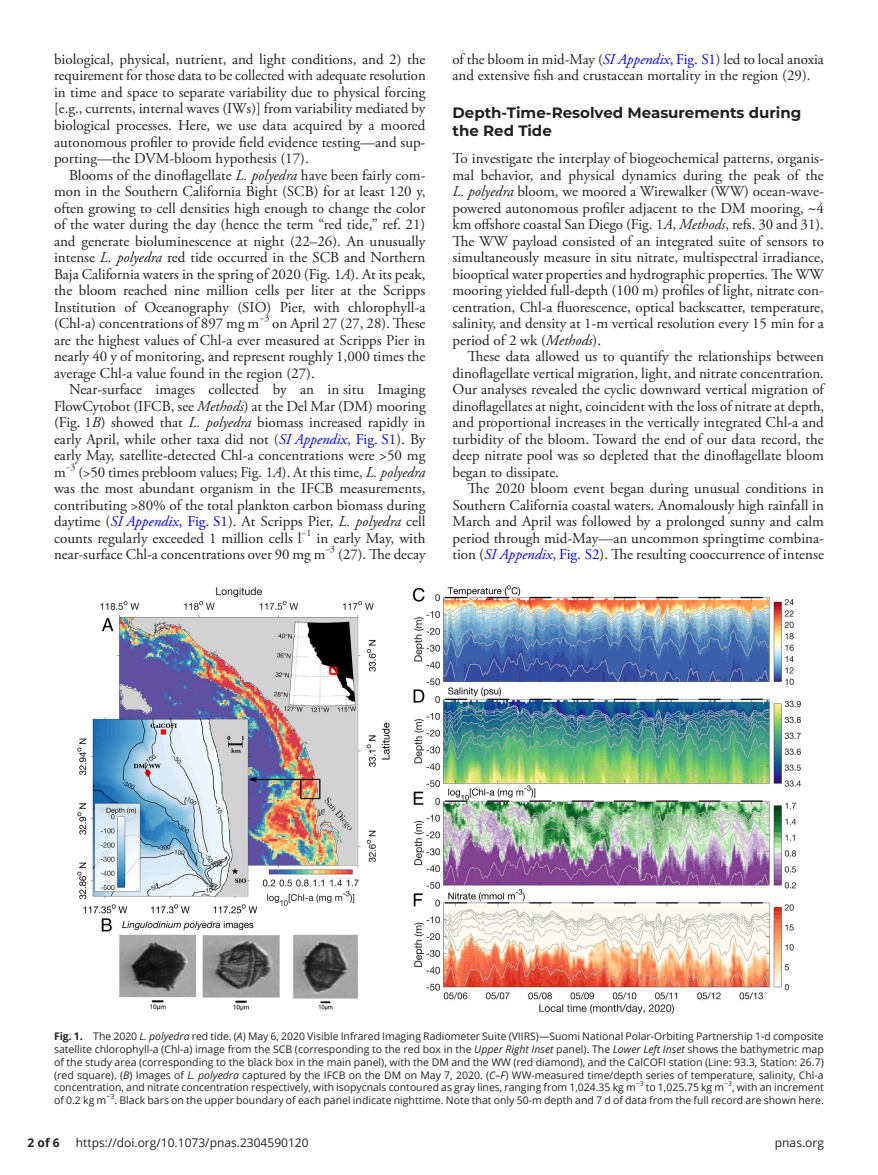
<style>
.page{position:relative;width:878px;height:1175px;background:#fff}
.page>*{position:absolute;margin:0;border:0;box-sizing:border-box;transform-origin:0 0}
.t1{font:15px/16.5px "Adobe Garamond Pro";color:#231f20;text-align:justify}
.t2{font:700 15px/18px "Montserrat";color:#231f20}
.t3{font:12px "Open Sans";color:#231f20}
.t4{font:700 12px "Open Sans";color:#231f20}
.t5{font:10.5px/12.8px "Open Sans";color:#231f20;text-align:justify}
.t6{font:10.05px "Adobe Garamond Pro";color:#231f20}
.t7{font:7.05px "Open Sans";color:#231f20}
.s1{font-style:italic}
.s2{font-style:italic;color:#00f}
.s3{color:#00f}
.s4{font-family:"STIX"}
.s5{font-weight:700}
</style>
<div class="page">
<img style="left:77px;top:585px;width:724px;height:429px">
<p class="t1" style="left:54px;top:51px;width:373px">biological, physical, nutrient, and light conditions, and 2) the requirement for those data to be collected with adequate resolution in time and space to separate variability due to physical forcing [e.g., currents, internal waves (IWs)] from variability mediated by biological processes. Here, we use data acquired by a moored autonomous profiler to provide field evidence testing—and sup&shy;porting—the DVM-bloom hypothesis (17).</p>
<p class="t1" style="left:54px;top:167px;width:373px;text-indent:15px">Blooms of the dinoflagellate <span class="s1">L. polyedra</span> have been fairly com&shy;mon in the Southern California Bight (SCB) for at least 120 y, often growing to cell densities high enough to change the color of the water during the day (hence the term “red tide,” ref. 21) and generate bioluminescence at night (22–26). An unusually intense <span class="s1">L. polyedra</span> red tide occurred in the SCB and Northern Baja California waters in the spring of 2020 (Fig. 1<span class="s1">A</span>). At its peak, the bloom reached nine million cells per liter at the Scripps Institution of Oceanography (SIO) Pier, with chlorophyll-a (Chl-a) concentrations of 897 mg m</p>
<p class="t6" style="left:259px;top:312px;width:11px">−3</p>
<p class="t1" style="left:54px;top:315px;width:373px;text-indent:218px">on April 27 (27, 28). These are the highest values of Chl-a ever measured at Scripps Pier in nearly 40 y of monitoring, and represent roughly 1,000 times the average Chl-a value found in the region (27).</p>
<p class="t1" style="left:54px;top:381px;width:373px;text-indent:15px">Near-surface images collected by an in situ Imaging FlowCytobot (IFCB, see <span class="s1">Methods</span>) at the Del Mar (DM) mooring (Fig. 1<span class="s1">B</span>) showed that <span class="s1">L. polyedra</span> biomass increased rapidly in early April, while other taxa did not (<span class="s2">SI Appendix</span><span class="s3">, Fig. S1</span>). By early May, satellite-detected Chl-a concentrations were &gt;50 mg m</p>
<p class="t6" style="left:66px;top:460px;width:11px">−3</p>
<p class="t1" style="left:54px;top:464px;width:373px;text-indent:24px">(&gt;50 times prebloom values; Fig. 1<span class="s1">A</span>). At this time, <span class="s1">L. polyedra </span>was the most abundant organism in the IFCB measurements, contributing &gt;80% of the total plankton carbon biomass during daytime (<span class="s2">SI Appendix</span><span class="s3">, Fig. S1</span>). At Scripps Pier, <span class="s1">L. polyedra</span> cell counts regularly exceeded 1 million cells l</p>
<p class="t6" style="left:301px;top:526px;width:11px">−1</p>
<p class="t1" style="left:54px;top:530px;width:373px;text-indent:262px">in early May, with near-surface Chl-a concentrations over 90 mg m</p>
<p class="t6" style="left:325px;top:543px;width:11px">−3</p>
<p class="t1" style="left:338px;top:546px;width:89px">(27). The decay</p>
<p class="t1" style="left:452px;top:51px;width:373px">of the bloom in mid-May (<span class="s2">SI Appendix</span><span class="s3">, Fig. S1</span>) led to local anoxia and extensive fish and crustacean mortality in the region (29).</p>
<p class="t2" style="left:452px;top:103px;width:350px">Depth-Time-Resolved Measurements during the Red Tide</p>
<p class="t1" style="left:452px;top:150px;width:373px">To investigate the interplay of biogeochemical patterns, organis&shy;mal behavior, and physical dynamics during the peak of the <span class="s1">L. polyedra</span> bloom, we moored a Wirewalker (WW) ocean-wave&shy;powered autonomous profiler adjacent to the DM mooring, <span class="s4">~</span>4 km offshore coastal San Diego (Fig. 1<span class="s1">A</span>, <span class="s1">Methods</span>, refs. 30 and 31).<br>The WW payload consisted of an integrated suite of sensors to simultaneously measure in situ nitrate, multispectral irradiance, biooptical water properties and hydrographic properties. The WW mooring yielded full-depth (100 m) profiles of light, nitrate con&shy;centration, Chl-a fluorescence, optical backscatter, temperature, salinity, and density at 1-m vertical resolution every 15 min for a period of 2 wk (<span class="s1">Methods</span>).</p>
<p class="t1" style="left:452px;top:348px;width:373px;text-indent:15px">These data allowed us to quantify the relationships between dinoflagellate vertical migration, light, and nitrate concentration.<br>Our analyses revealed the cyclic downward vertical migration of dinoflagellates at night, coincident with the loss of nitrate at depth, and proportional increases in the vertically integrated Chl-a and turbidity of the bloom. Toward the end of our data record, the deep nitrate pool was so depleted that the dinoflagellate bloom began to dissipate.</p>
<p class="t1" style="left:452px;top:480px;width:373px;text-indent:15px">The 2020 bloom event began during unusual conditions in Southern California coastal waters. Anomalously high rainfall in March and April was followed by a prolonged sunny and calm period through mid-May—an uncommon springtime combina&shy;tion (<span class="s2">SI Appendix</span><span class="s3">, Fig. S2</span>). The resulting cooccurrence of intense</p>
<p class="t5" style="left:54px;top:1029px;width:771px"><span class="s5">Fig. 1.</span> The 2020 <span class="s1">L. polyedra</span> red tide. (<span class="s1">A</span>) May 6, 2020 Visible Infrared Imaging Radiometer Suite (VIIRS)—Suomi National Polar-Orbiting Partnership 1-d composite satellite chlorophyll-a (Chl-a) image from the SCB (corresponding to the red box in the <span class="s1">Upper Right Inset</span> panel). The <span class="s1">Lower Left Inset</span> shows the bathymetric map of the study area (corresponding to the black box in the main panel), with the DM and the WW (red diamond), and the CalCOFI station (Line: 93.3, Station: 26.7) (red square). (<span class="s1">B</span>) Images of <span class="s1">L. polyedra</span> captured by the IFCB on the DM on May 7, 2020. (<span class="s1">C</span>–<span class="s1">F</span>) WW-measured time/depth series of temperature, salinity, Chl-a concentration, and nitrate concentration respectively, with isopycnals contoured as gray lines, ranging from 1,024.35 kg m</p>
<p class="t7" style="left:635px;top:1079px;width:9px">−3</p>
<p class="t5" style="left:645px;top:1080px;width:80px">to 1,025.75 kg m</p>
<p class="t7" style="left:724px;top:1079px;width:9px">−3</p>
<p class="t5" style="left:731px;top:1080px;width:93px">, with an increment</p>
<p class="t5" style="left:54px;top:1093px;width:54px">of 0.2 kg m</p>
<p class="t7" style="left:106px;top:1091px;width:9px">−3</p>
<p class="t5" style="left:114px;top:1093px;width:710px">. Black bars on the upper boundary of each panel indicate nighttime. Note that only 50-m depth and 7 d of data from the full record are shown here.</p>
<p class="t4" style="left:28px;top:1134px;width:34px">2 of 6</p>
<p class="t3" style="left:76px;top:1134px;width:234px">https://doi.org/10.1073/pnas.2304590120</p>
<p class="t3" style="left:774px;top:1134px;width:51px">pnas.org</p>
</div>
